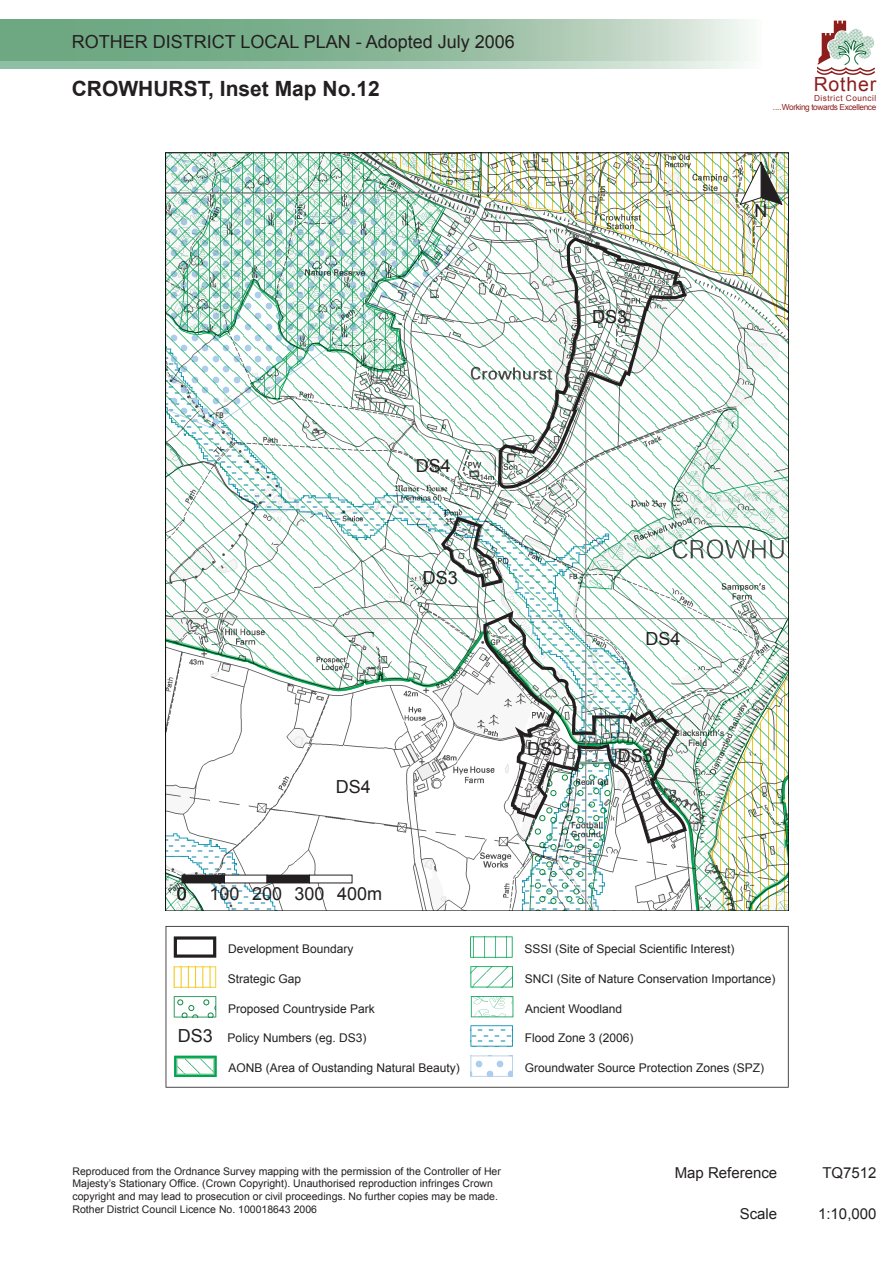
<style>
.page{position:relative;width:893px;height:1263px;background:#fff}
.page>*{position:absolute;margin:0;border:0;box-sizing:border-box;transform-origin:0 0}
.t1{font:700 21px "Arial";color:#231f20}
.t2{font:19.5px "Arial";letter-spacing:.04em;color:#8d1e1e}
.t3{font:18px "Arial";color:#231f20}
.t4{font:15px "Arial";color:#231f20}
.t5{font:12px "Arial";color:#231f20}
.t6{font:10.5px/12.6px "Arial";color:#231f20}
.t7{font:8.25px/9px "Arial";letter-spacing:-.045em;color:#8d1e1e;text-align:right}
.s1{font-size:18px}
</style>
<div class="page">
<svg style="left:166px;top:926px;width:623px;height:162px"></svg>
<svg style="left:174px;top:966px;width:42px;height:22px"></svg>
<svg style="left:174px;top:996px;width:42px;height:21px"></svg>
<svg style="left:174px;top:1056px;width:43px;height:21px"></svg>
<svg style="left:470px;top:936px;width:43px;height:22px"></svg>
<svg style="left:470px;top:966px;width:43px;height:21px"></svg>
<svg style="left:471px;top:996px;width:42px;height:21px"></svg>
<svg style="left:470px;top:1025px;width:43px;height:21px"></svg>
<svg style="left:174px;top:936px;width:42px;height:22px"></svg>
<svg style="left:470px;top:1055px;width:43px;height:22px"></svg>
<svg style="left:817px;top:21px;width:58px;height:55px"></svg>
<svg style="left:0;top:19px;width:750px;height:42px;background:#94bda1"></svg>
<svg style="left:0;top:61px;width:744px;height:8px;background:#acceba"></svg>
<img style="left:168px;top:155px;width:619px;height:754px">
<hr style="left:166px;top:193px;width:623px;height:1px;background:#939598">
<hr style="left:166px;top:618px;width:623px;height:1px;background:#939598">
<hr style="left:585px;top:153px;width:1px;height:758px;background:#939598">
<svg style="left:441px;top:238px;width:246px;height:606px"></svg>
<svg style="left:738px;top:155px;width:49px;height:52px"></svg>
<div style="left:182px;top:875px;width:42px;height:8px;background:#231f20"></div>
<div style="left:224px;top:875px;width:43px;height:8px;background:#fff"></div>
<div style="left:267px;top:875px;width:43px;height:8px;background:#231f20"></div>
<div style="left:310px;top:875px;width:42px;height:8px;background:#fff"></div>
<h3 class="t3" style="left:72px;top:30px;width:445px">ROTHER DISTRICT LOCAL PLAN - Adopted July 2006</h3>
<h1 class="t1" style="left:72px;top:75px;width:310px">CROWHURST, Inset Map No.12</h1>
<h3 class="t3" style="left:592px;top:305px;width:37px">DS3</h3>
<h2 class="t2" style="left:814px;top:72px;width:64px">Rother</h2>
<p class="t7" style="left:773px;top:94px;width:105px">District Council<br>....Working towards Excellence</p>
<h3 class="t3" style="left:755px;top:199px;width:14px">N</h3>
<h3 class="t3" style="left:416px;top:454px;width:37px">DS4</h3>
<h3 class="t3" style="left:423px;top:566px;width:37px">DS3</h3>
<h3 class="t3" style="left:336px;top:775px;width:37px">DS4</h3>
<h3 class="t3" style="left:177px;top:882px;width:207px">0 100 200 300 400m</h3>
<p class="t5" style="left:228px;top:941px;width:127px">Development Boundary</p>
<p class="t5" style="left:228px;top:971px;width:75px">Strategic Gap</p>
<p class="t5" style="left:228px;top:1001px;width:148px">Proposed Countryside Park</p>
<p class="t5" style="left:178px;top:1030px;width:190px"><span class="s1">DS3</span> Policy Numbers (eg. DS3)</p>
<p class="t5" style="left:228px;top:1060px;width:233px">AONB (Area of Oustanding Natural Beauty)</p>
<h3 class="t3" style="left:646px;top:627px;width:37px">DS4</h3>
<h3 class="t3" style="left:527px;top:737px;width:37px">DS3</h3>
<h3 class="t3" style="left:618px;top:744px;width:37px">DS3</h3>
<p class="t5" style="left:524px;top:941px;width:212px">SSSI (Site of Special Scientific Interest)</p>
<p class="t5" style="left:525px;top:971px;width:252px">SNCI (Site of Nature Conservation Importance)</p>
<p class="t5" style="left:525px;top:1000px;width:99px">Ancient Woodland</p>
<p class="t5" style="left:525px;top:1030px;width:110px">Flood Zone 3 (2006)</p>
<p class="t5" style="left:525px;top:1060px;width:241px">Groundwater Source Protection Zones (SPZ)</p>
<p class="t6" style="left:73px;top:1165px;width:430px">Reproduced from the Ordnance Survey mapping with the permission of the Controller of Her Majesty’s Stationary Office. (Crown Copyright). Unauthorised reproduction infringes Crown copyright and may lead to prosecution or civil proceedings. No further copies may be made.<br>Rother District Council Licence No. 100018643 2006</p>
<h3 class="t4" style="left:675px;top:1163px;width:104px">Map Reference</h3>
<h3 class="t4" style="left:740px;top:1204px;width:39px">Scale</h3>
<h3 class="t4" style="left:822px;top:1163px;width:56px">TQ7512</h3>
<h3 class="t4" style="left:818px;top:1204px;width:60px">1:10,000</h3>
</div>
